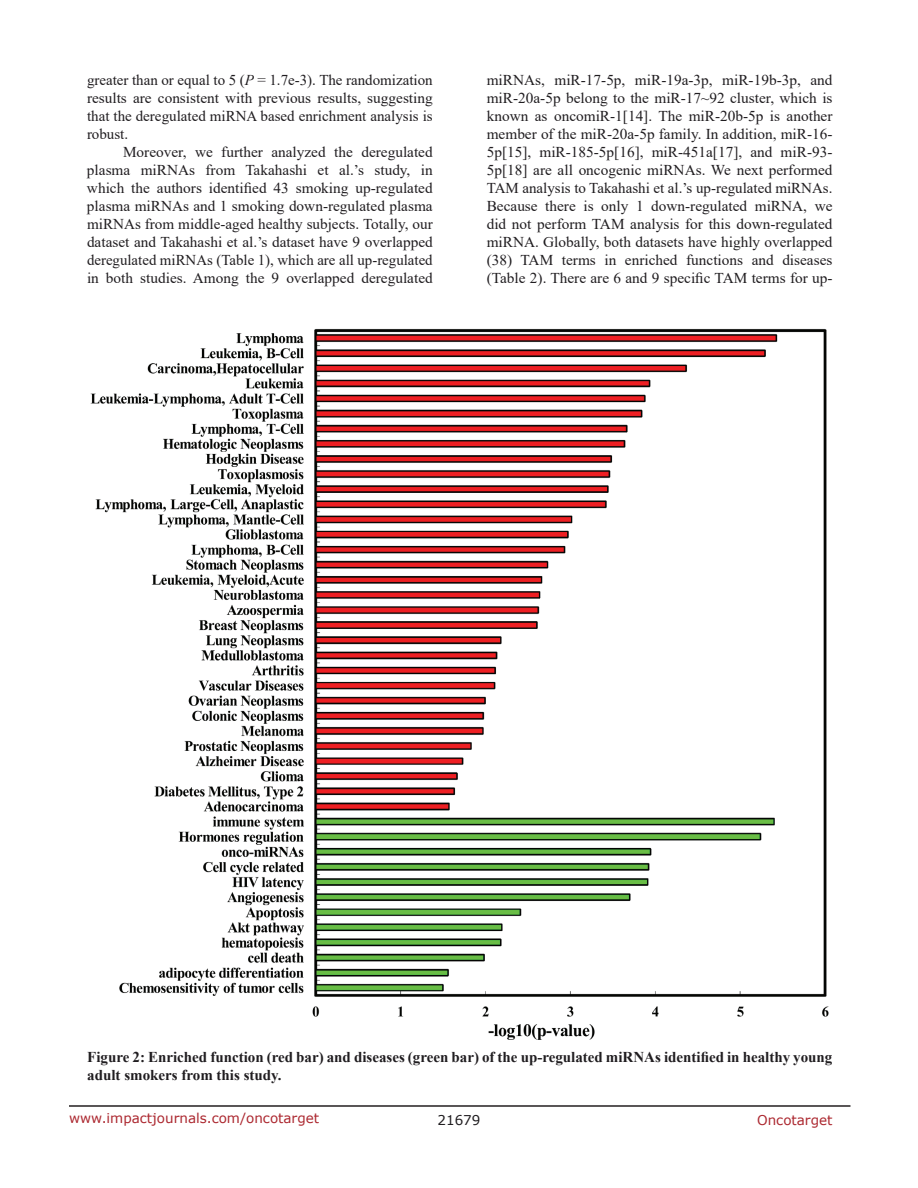
<style>
.page{position:relative;width:918px;height:1188px;background:#fff}
.page>*{position:absolute;margin:0;border:0;box-sizing:border-box;transform-origin:0 0}
.t1{font:15px/18px "Times New Roman";color:#201d20;text-align:justify}
.t2{font:700 15px/18px "Times New Roman";color:#201d20}
.t3{font:13.5px "Verdana";color:#ac2830}
.t4{font:13.5px "Verdana";color:#201d20}
.s1{font-style:italic}
</style>
<div class="page">
<hr style="left:69px;top:1105px;width:781px;height:2px;background:#231f20">
<img style="left:90px;top:329px;width:739px;height:711px">
<p class="t1" style="left:87px;top:71px;width:347px">greater than or equal to 5 (<span class="s1">P</span> = 1.7e-3). The randomization results are consistent with previous results, suggesting that the deregulated miRNA based enrichment analysis is robust.</p>
<p class="t1" style="left:87px;top:143px;width:347px;text-indent:36px">Moreover, we further analyzed the deregulated plasma miRNAs from Takahashi et al.’s study, in which the authors identified 43 smoking up-regulated plasma miRNAs and 1 smoking down-regulated plasma miRNAs from middle-aged healthy subjects. Totally, our dataset and Takahashi et al.’s dataset have 9 overlapped deregulated miRNAs (Table 1), which are all up-regulated in both studies. Among the 9 overlapped deregulated</p>
<p class="t1" style="left:487px;top:71px;width:347px">miRNAs, miR-17-5p, miR-19a-3p, miR-19b-3p, and miR-20a-5p belong to the miR-17~92 cluster, which is known as oncomiR-1[14]. The miR-20b-5p is another member of the miR-20a-5p family. In addition, miR-16- 5p[15], miR-185-5p[16], miR-451a[17], and miR-93- 5p[18] are all oncogenic miRNAs. We next performed TAM analysis to Takahashi et al.’s up-regulated miRNAs.<br>Because there is only 1 down-regulated miRNA, we did not perform TAM analysis for this down-regulated miRNA. Globally, both datasets have highly overlapped (38) TAM terms in enriched functions and diseases (Table 2). There are 6 and 9 specific TAM terms for up-</p>
<p class="t2" style="left:87px;top:1047px;width:747px">Figure 2: Enriched function (red bar) and diseases (green bar) of the up-regulated miRNAs identified in healthy young adult smokers from this study.</p>
<p class="t3" style="left:69px;top:1109px;width:252px">www.impactjournals.com/oncotarget</p>
<p class="t4" style="left:438px;top:1111px;width:44px">21679</p>
<p class="t3" style="left:757px;top:1111px;width:77px">Oncotarget</p>
</div>
